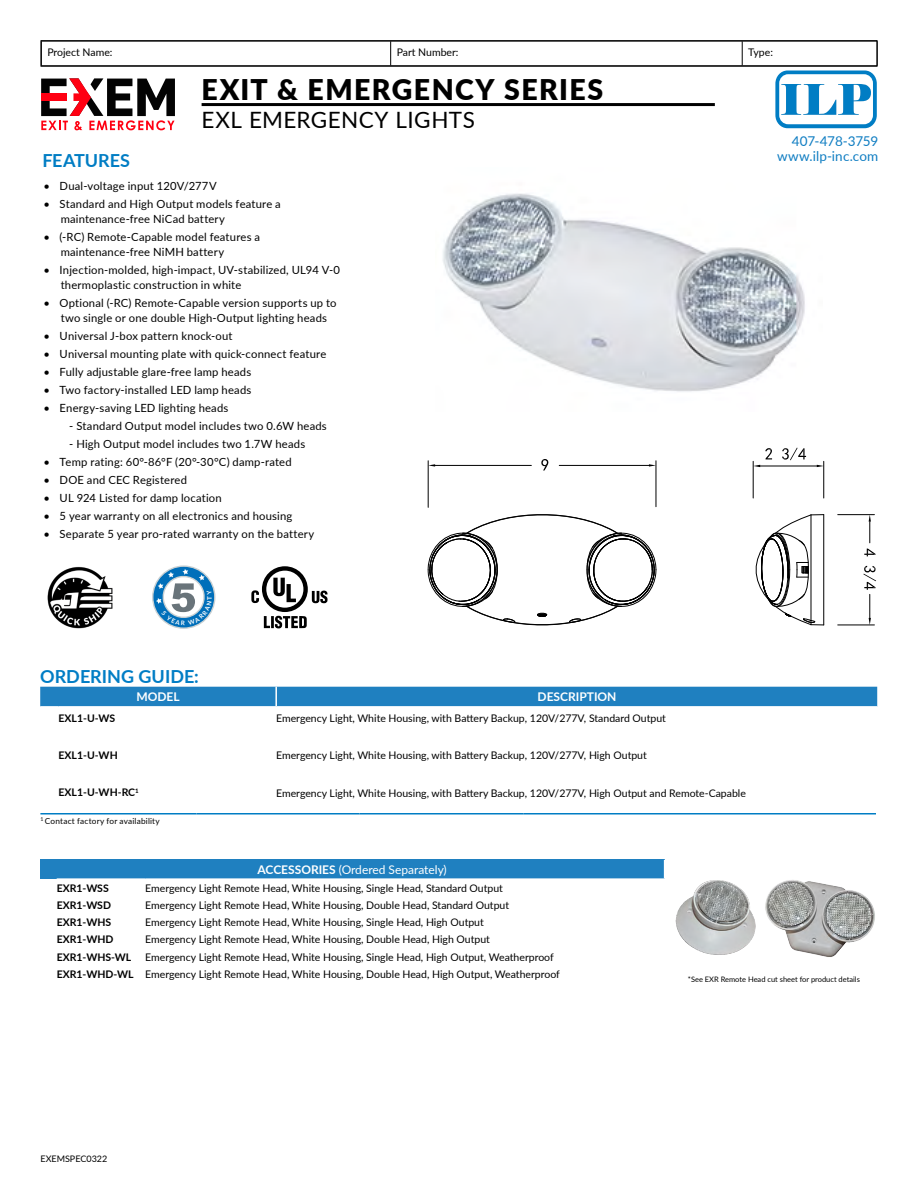
<style>
.page{position:relative;width:918px;height:1188px;background:#fff}
.page>*{position:absolute;margin:0;border:0;box-sizing:border-box;transform-origin:0 0}
.t1{font:900 28.5px "Lato";letter-spacing:.05em;color:#000}
.t2{font:22.5px "Lato";letter-spacing:.02em;color:#000}
.t3{font:700 18px "Lato";color:#007dc5}
.t4{font:700 18px "Lato";color:#007dc4}
.t5{font:13.5px/15px "Lato";letter-spacing:.005em;color:#0f7dc2;text-align:right}
.t6{font:12px "Lato";color:#fff}
.t7{font:700 12px "Lato";color:#fff}
.t8{font:11.25px/15px "Lato";letter-spacing:.015em;color:#000}
.t9{font:10.5px/17.2px "Lato";color:#000}
.t10{font:700 10.5px "Lato";color:#000}
.t11{font:9px "Lato";color:#000}
.t12{font:8.25px "Lato";letter-spacing:.025em;color:#000}
.t13{font:7.5px "Lato";color:#000}
.t14{font:700 6.15px "Lato";color:#fff}
.s1{font-weight:700}
</style>
<div class="page">
<svg style="left:41px;top:78px;width:134px;height:52px"></svg>
<div style="left:41px;top:93px;width:26px;height:8px;background:#ff0012"></div>
<img style="left:443px;top:193px;width:362px;height:199px">
<img style="left:47px;top:566px;width:66px;height:63px">
<hr style="left:202px;top:103px;width:513px;height:3px;background:#000">
<div style="left:40px;top:687px;width:837px;height:20px;background:#1f80c0"></div>
<hr style="left:59px;top:706px;width:217px;height:1px;background:#fff">
<hr style="left:276px;top:706px;width:601px;height:1px;background:#fff">
<svg style="left:390px;top:42px;width:1px;height:22px"></svg>
<svg style="left:742px;top:42px;width:1px;height:22px"></svg>
<svg style="left:775px;top:41px;width:103px;height:87px"></svg>
<hr style="left:41px;top:66px;width:350px;height:1px;background:#000">
<hr style="left:391px;top:66px;width:351px;height:1px;background:#000">
<hr style="left:742px;top:66px;width:135px;height:1px;background:#000">
<div style="left:41px;top:40px;width:836px;height:26px;border:1px solid #000"></div>
<svg style="left:251px;top:566px;width:77px;height:62px"></svg>
<svg style="left:427px;top:514px;width:229px;height:112px"></svg>
<svg style="left:756px;top:514px;width:68px;height:111px"></svg>
<hr style="left:838px;top:625px;width:36px;height:1px;background:#000">
<hr style="left:838px;top:514px;width:36px;height:1px;background:#000">
<svg style="left:869px;top:515px;width:2px;height:28px"></svg>
<svg style="left:864px;top:549px;width:12px;height:7px"></svg>
<svg style="left:863px;top:566px;width:13px;height:59px"></svg>
<hr style="left:428px;top:461px;width:1px;height:46px;background:#000">
<hr style="left:656px;top:461px;width:1px;height:46px;background:#000">
<hr style="left:435px;top:465px;width:96px;height:1px;background:#000">
<hr style="left:559px;top:465px;width:90px;height:1px;background:#000">
<svg style="left:428px;top:464px;width:7px;height:3px"></svg>
<svg style="left:649px;top:464px;width:7px;height:3px"></svg>
<svg style="left:541px;top:459px;width:8px;height:11px"></svg>
<hr style="left:753px;top:461px;width:1px;height:37px;background:#000">
<hr style="left:823px;top:461px;width:1px;height:37px;background:#000">
<hr style="left:760px;top:466px;width:57px;height:1px;background:#000">
<svg style="left:753px;top:465px;width:7px;height:2px"></svg>
<svg style="left:817px;top:465px;width:7px;height:2px"></svg>
<svg style="left:765px;top:448px;width:8px;height:11px"></svg>
<svg style="left:782px;top:448px;width:24px;height:12px"></svg>
<hr style="left:40px;top:813px;width:156px;height:1px;background:#007dc4">
<hr style="left:196px;top:813px;width:164px;height:1px;background:#007dc4">
<hr style="left:360px;top:813px;width:164px;height:1px;background:#007dc4">
<hr style="left:524px;top:813px;width:352px;height:1px;background:#007dc4">
<div style="left:40px;top:860px;width:625px;height:19px;background:#1f80c0"></div>
<svg style="left:664px;top:860px;width:1px;height:19px"></svg>
<img style="left:765px;top:880px;width:110px;height:77px">
<img style="left:676px;top:880px;width:80px;height:75px">
<svg style="left:152px;top:565px;width:64px;height:64px"></svg>
<p class="t9" style="left:47px;top:43px;width:67px">Project Name:</p>
<p class="t9" style="left:397px;top:43px;width:63px">Part Number:</p>
<p class="t9" style="left:748px;top:43px;width:26px">Type:</p>
<h1 class="t1" style="left:202px;top:68px;width:403px">EXIT &amp; EMERGENCY SERIES</h1>
<h2 class="t2" style="left:202px;top:103px;width:275px">EXL EMERGENCY LIGHTS</h2>
<h3 class="t4" style="left:42px;top:147px;width:89px">FEATURES</h3>
<p class="t8" style="left:43px;top:178px;width:175px">• Dual-voltage input 120V/277V</p>
<p class="t8" style="left:61px;top:196px;width:222px;text-indent:-17px">• Standard and High Output models feature a maintenance-free NiCad battery</p>
<p class="t8" style="left:61px;top:229px;width:201px;text-indent:-17px">• (-RC) Remote-Capable model features a maintenance-free NiMH battery</p>
<p class="t8" style="left:61px;top:262px;width:281px;text-indent:-17px">• Injection-molded, high-impact, UV-stabilized, UL94 V-0 thermoplastic construction in white</p>
<p class="t8" style="left:61px;top:295px;width:277px;text-indent:-17px">• Optional (-RC) Remote-Capable version supports up to two single or one double High-Output lighting heads</p>
<p class="t8" style="left:43px;top:328px;width:191px">• Universal J-box pattern knock-out</p>
<p class="t8" style="left:43px;top:346px;width:284px">• Universal mounting plate with quick-connect feature</p>
<p class="t8" style="left:43px;top:364px;width:209px">• Fully adjustable glare-free lamp heads</p>
<p class="t8" style="left:43px;top:382px;width:210px">• Two factory-installed LED lamp heads</p>
<p class="t8" style="left:43px;top:400px;width:187px">• Energy-saving LED lighting heads</p>
<p class="t8" style="left:69px;top:418px;width:259px">- Standard Output model includes two 0.6W heads</p>
<p class="t8" style="left:69px;top:436px;width:237px">- High Output model includes two 1.7W heads</p>
<p class="t8" style="left:43px;top:454px;width:250px">• Temp rating: 60°-86°F (20°-30°C) damp-rated</p>
<p class="t8" style="left:43px;top:472px;width:145px">• DOE and CEC Registered</p>
<p class="t8" style="left:43px;top:490px;width:180px">• UL 924 Listed for damp location</p>
<p class="t8" style="left:43px;top:508px;width:251px">• 5 year warranty on all electronics and housing</p>
<p class="t8" style="left:43px;top:526px;width:272px">• Separate 5 year pro-rated warranty on the battery</p>
<p class="t14" style="left:205px;top:600px;width:5px;rotate:-90deg">T</p>
<h3 class="t3" style="left:40px;top:663px;width:160px">ORDERING GUIDE:</h3>
<p class="t7" style="left:136px;top:688px;width:45px">MODEL</p>
<p class="t7" style="left:538px;top:688px;width:80px">DESCRIPTION</p>
<p class="t10" style="left:59px;top:710px;width:58px">EXL1-U-WS</p>
<p class="t9" style="left:276px;top:709px;width:391px">Emergency Light, White Housing, with Battery Backup, 120V/277V, Standard Output</p>
<p class="t10" style="left:59px;top:747px;width:61px">EXL1-U-WH</p>
<p class="t9" style="left:276px;top:746px;width:372px">Emergency Light, White Housing, with Battery Backup, 120V/277V, High Output</p>
<p class="t10" style="left:59px;top:785px;width:82px">EXL1-U-WH-RC<sup>1</sup></p>
<p class="t9" style="left:276px;top:784px;width:471px">Emergency Light, White Housing, with Battery Backup, 120V/277V, High Output and Remote-Capable</p>
<p class="t12" style="left:40px;top:815px;width:121px"><sup>1</sup> Contact factory for availability</p>
<p class="t6" style="left:258px;top:861px;width:191px"><span class="s1">ACCESSORIES</span> (Ordered Separately)</p>
<p class="t5" style="left:777px;top:133px;width:103px">407-478-3759 www.ilp-inc.com</p>
<p class="t10" style="left:57px;top:880px;width:54px">EXR1-WSS</p>
<p class="t9" style="left:145px;top:879px;width:359px">Emergency Light Remote Head, White Housing, Single Head, Standard Output</p>
<p class="t10" style="left:57px;top:898px;width:56px">EXR1-WSD</p>
<p class="t9" style="left:145px;top:896px;width:365px">Emergency Light Remote Head, White Housing, Double Head, Standard Output</p>
<p class="t10" style="left:57px;top:915px;width:56px">EXR1-WHS</p>
<p class="t9" style="left:145px;top:913px;width:340px">Emergency Light Remote Head, White Housing, Single Head, High Output</p>
<p class="t10" style="left:57px;top:932px;width:58px">EXR1-WHD</p>
<p class="t9" style="left:145px;top:930px;width:346px">Emergency Light Remote Head, White Housing, Double Head, High Output</p>
<p class="t10" style="left:57px;top:949px;width:76px">EXR1-WHS-WL</p>
<p class="t9" style="left:57px;top:948px;width:505px;text-indent:89px">Emergency Light Remote Head, White Housing, Single Head, High Output, Weatherproof<br><span class="s1">EXR1-WHD-WL</span> Emergency Light Remote Head, White Housing, Double Head, High Output, Weatherproof</p>
<p class="t11" style="left:40px;top:1152px;width:68px">EXEMSPEC0322</p>
<p class="t13" style="left:688px;top:974px;width:174px">*See EXR Remote Head cut sheet for product details</p>
</div>
